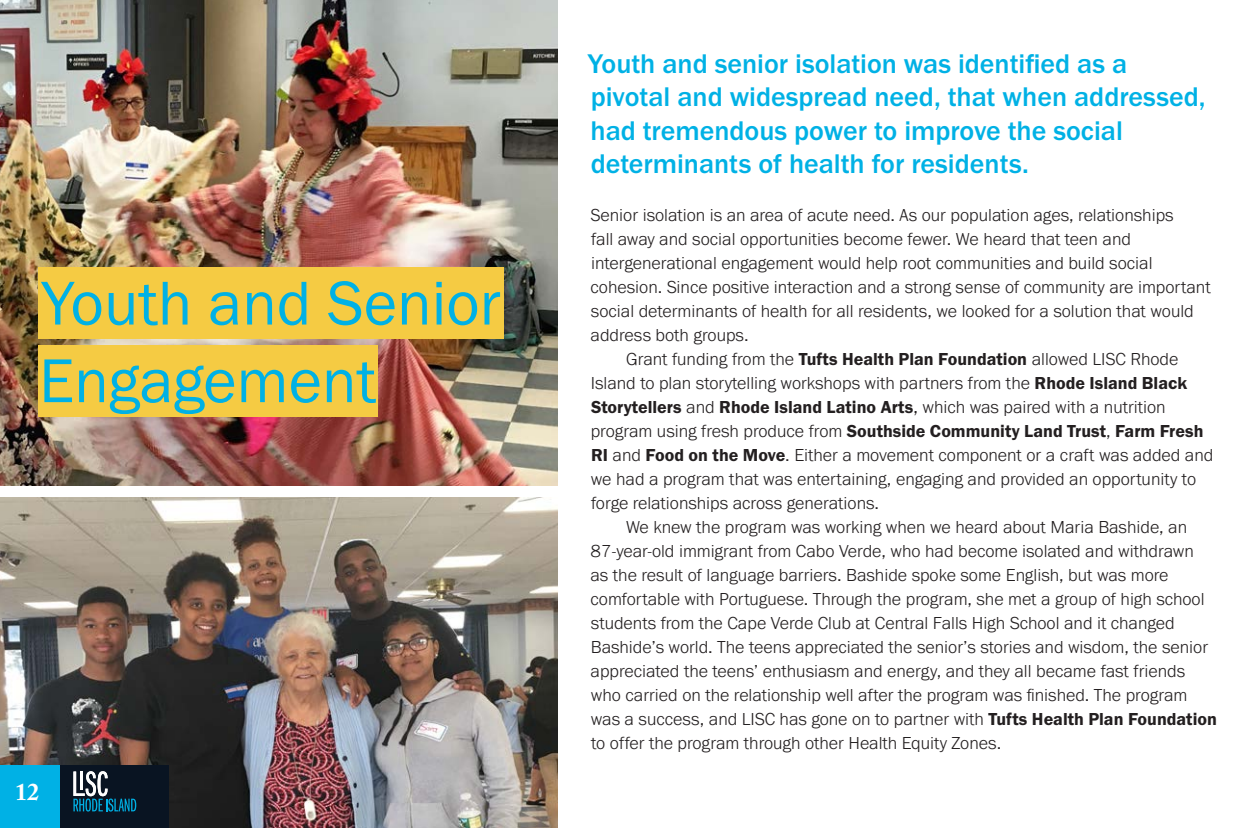
<style>
.page{position:relative;width:1260px;height:828px;background:#fff}
.page>*{position:absolute;margin:0;border:0;box-sizing:border-box;transform-origin:0 0}
.clarendon_white{font:64px "Franklin Gothic URW Boo";color:#00b1e5}
.BODY_TEXT{font:500 28px/33.6px "Franklin Gothic URW";color:#00b1e5}
.subhead_Orange{font:700 24px "Adobe Caslon Pro";color:#fff}
.BODY_TEXT-2{font:300 18px/24px "Franklin Gothic URW";color:#231f20}
.s1{font-family:"Franklin Gothic URW Dem";font-weight:400}
.s2{font-family:"Franklin Gothic URW Boo";font-weight:400}
</style>
<div class="page">
<img style="left:0;top:0;width:558px;height:486px">
<img style="left:0;top:498px;width:558px;height:330px">
<div style="left:0;top:765px;width:101px;height:63px;background:#00b1e5"></div>
<div style="left:60px;top:765px;width:109px;height:63px;background:#091422"></div>
<svg style="left:73px;top:771px;width:63px;height:41px"></svg>
<div style="left:38px;top:267px;width:466px;height:72px;background:#f5cb43"></div>
<div style="left:38px;top:345px;width:339px;height:72px;background:#f5cb43"></div>
<p class="clarendon_white" style="left:42px;top:263px;width:461px">Youth and Senior</p>
<p class="clarendon_white" style="left:39px;top:341px;width:339px">Engagement</p>
<p class="subhead_Orange" style="left:15px;top:778px;width:25px">12</p>
<p class="BODY_TEXT" style="left:588px;top:46px;width:619px">Youth and senior isolation was identified as a pivotal and widespread need, that when addressed, had tremendous power to improve the social determinants of health for residents.</p>
<p class="BODY_TEXT-2" style="left:591px;top:203px;width:622px">Senior isolation is an area of acute need. As our population ages, relationships<br>fall away and social opportunities become fewer. We heard that teen and intergenerational engagement would help root communities and build social cohesion. Since positive interaction and a strong sense of community are important social determinants of health for all residents, we looked for a solution that would address both groups.</p>
<p class="BODY_TEXT-2" style="left:591px;top:347px;width:624px;text-indent:35px">Grant funding from the <span class="s1">Tufts Health Plan Foundation</span> allowed LISC Rhode Island to plan storytelling workshops with partners from the <span class="s1">Rhode Island Black Storytellers</span> and <span class="s1">Rhode Island Latino Arts</span><span class="s2">,</span> which was paired with a nutrition program using fresh produce from <span class="s1">Southside Community Land Trust</span>, <span class="s1">Farm Fresh RI</span> and <span class="s1">Food on the Move</span>. Either a movement component or a craft was added and we had a program that was entertaining, engaging and provided an opportunity to forge relationships across generations.</p>
<p class="BODY_TEXT-2" style="left:591px;top:515px;width:628px;text-indent:35px">We knew the program was working when we heard about Maria Bashide, an 87-year-old immigrant from Cabo Verde, who had become isolated and withdrawn<br>as the result of language barriers. Bashide spoke some English, but was more comfortable with Portuguese. Through the program, she met a group of high school students from the Cape Verde Club at Central Falls High School and it changed Bashide’s world. The teens appreciated the senior’s stories and wisdom, the senior appreciated the teens’ enthusiasm and energy, and they all became fast friends who carried on the relationship well after the program was finished. The program was a success, and LISC has gone on to partner with <span class="s1">Tufts Health Plan Foundation </span>to offer the program through other Health Equity Zones.</p>
</div>
